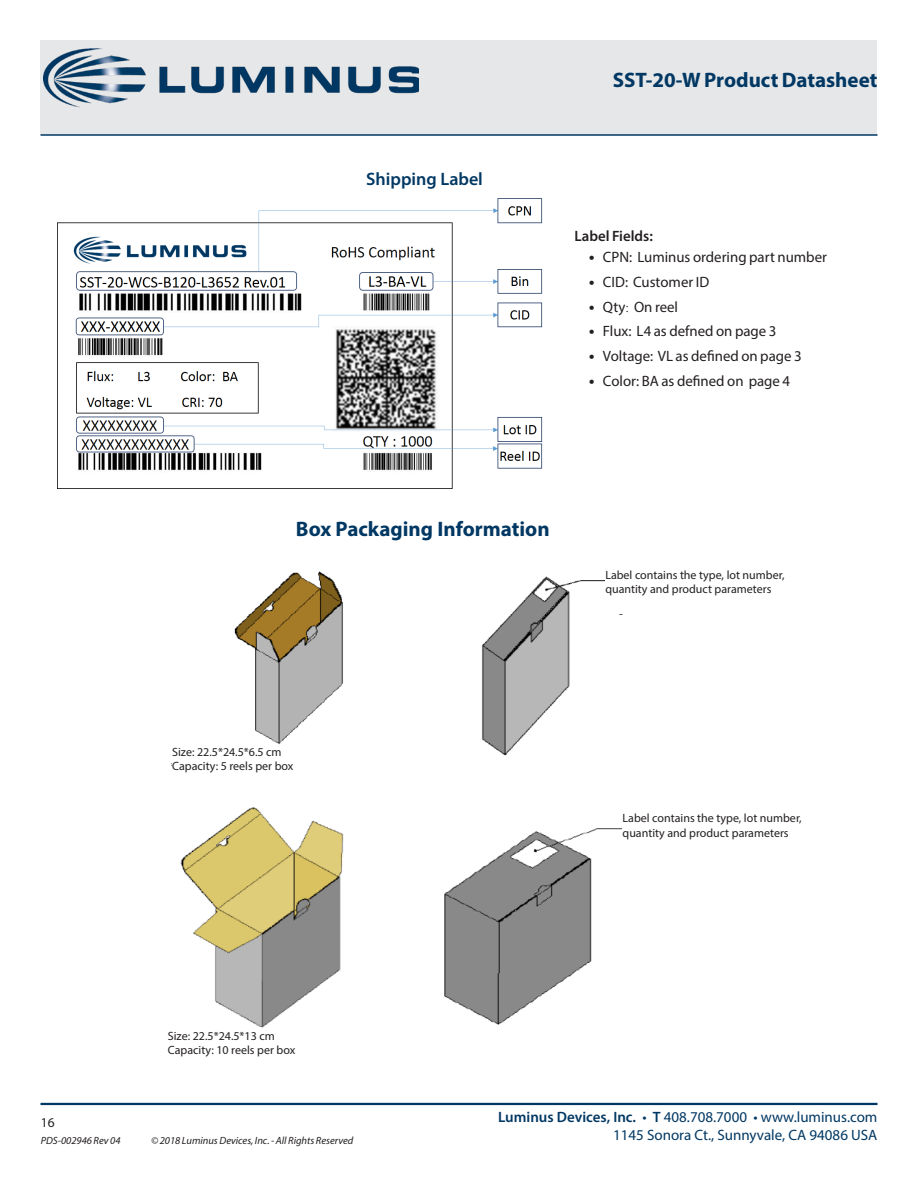
<style>
.page{position:relative;width:918px;height:1188px;background:#fff}
.page>*{position:absolute;margin:0;border:0;box-sizing:border-box;transform-origin:0 0}
.t1{font:700 21px "Myriad Pro";color:#003863}
.t2{font:600 18px "Myriad Pro";color:#003863}
.t3{font:15px "Myriad Pro";color:#231f20}
.t4{font:15px/18px "Myriad Pro";color:#003863;text-align:right}
.t5{font:600 15px "Myriad Pro";color:#231f20}
.t6{font:13.5px "Myriad Pro";color:#231f20}
.t7{font:12px/14.4px "Myriad Pro";color:#231f20}
.t8{font:10.8px/13.4px "Calibri";letter-spacing:.015em;color:#000;scale:1.19 1}
.t9{font:italic 10.5px "Myriad Pro";color:#231f20}
.s1{font-family:"Trebuchet MS"}
.s2{font-family:"Adobe Song Std";font-weight:300}
.s3{font-weight:600}
</style>
<div class="page">
<div style="left:40px;top:40px;width:838px;height:95px;background:#e6e7e9"></div>
<hr style="left:40px;top:1103px;width:838px;height:2px;background:#003863">
<hr style="left:40px;top:134px;width:838px;height:2px;background:#003863">
<img style="left:234px;top:571px;width:389px;height:185px">
<img style="left:180px;top:807px;width:442px;height:221px">
<img style="left:44px;top:48px;width:374px;height:60px">
<div style="left:172px;top:747px;width:200px;height:36px;background:#fff"></div>
<div style="left:605px;top:556px;width:193px;height:58px;background:#fff"></div>
<img style="left:58px;top:198px;width:485px;height:290px">
<h2 class="t2" style="left:366px;top:168px;width:118px">Shipping Label</h2>
<h1 class="t1" style="left:613px;top:67px;width:266px">SST-20-W Product Datasheet</h1>
<p class="t5" style="left:575px;top:226px;width:80px">Label Fields:</p>
<p class="t3" style="left:588px;top:248px;width:241px"><span class="s1">•</span> CPN: Luminus ordering part number</p>
<p class="t3" style="left:588px;top:273px;width:123px"><span class="s1">•</span> CID: Customer ID</p>
<p class="t3" style="left:588px;top:297px;width:92px"><span class="s1">•</span> Qty<span class="s2">:</span> On reel</p>
<p class="t3" style="left:588px;top:322px;width:190px"><span class="s1">•</span> Flux: L4 as defned on page 3</p>
<p class="t3" style="left:588px;top:347px;width:215px"><span class="s1">•</span> Voltage: VL as defined on page 3</p>
<p class="t3" style="left:588px;top:372px;width:204px"><span class="s1">•</span> Color: BA as defined on page 4</p>
<h1 class="t1" style="left:296px;top:515px;width:255px">Box Packaging Information</h1>
<p class="t7" style="left:605px;top:568px;width:181px">Label contains the type, lot number, quantity and product parameters</p>
<p class="t7" style="left:172px;top:744px;width:123px">Size: 22.5*24.5*6.5 cm<br>Capacity: 5 reels per box</p>
<p class="t8" style="left:171px;top:760px;width:114px">*Capacity 5 reels per box</p>
<p class="t7" style="left:623px;top:811px;width:181px">Label contains the type, lot number, quantity and product parameters</p>
<p class="t8" style="left:650px;top:816px;width:128px">Label: contains the type, Lot #, Quality, Product</p>
<p class="t7" style="left:168px;top:1028px;width:129px">Size: 22.5*24.5*13 cm<br>Capacity: 10 reels per box</p>
<p class="t8" style="left:168px;top:1043px;width:120px">*Capacity 10 reels per box</p>
<p class="t6" style="left:41px;top:1115px;width:15px">16</p>
<p class="t9" style="left:41px;top:1134px;width:81px">PDS-002946 Rev 04</p>
<p class="t9" style="left:151px;top:1134px;width:204px">© 2018 Luminus Devices, Inc. - All Rights Reserved</p>
<p class="t4" style="left:498px;top:1108px;width:381px"><span class="s3">Luminus Devices, Inc.</span> • <span class="s3">T</span> 408.708.7000 • www.luminus.com<br>1145 Sonora Ct., Sunnyvale, CA 94086 USA</p>
</div>
